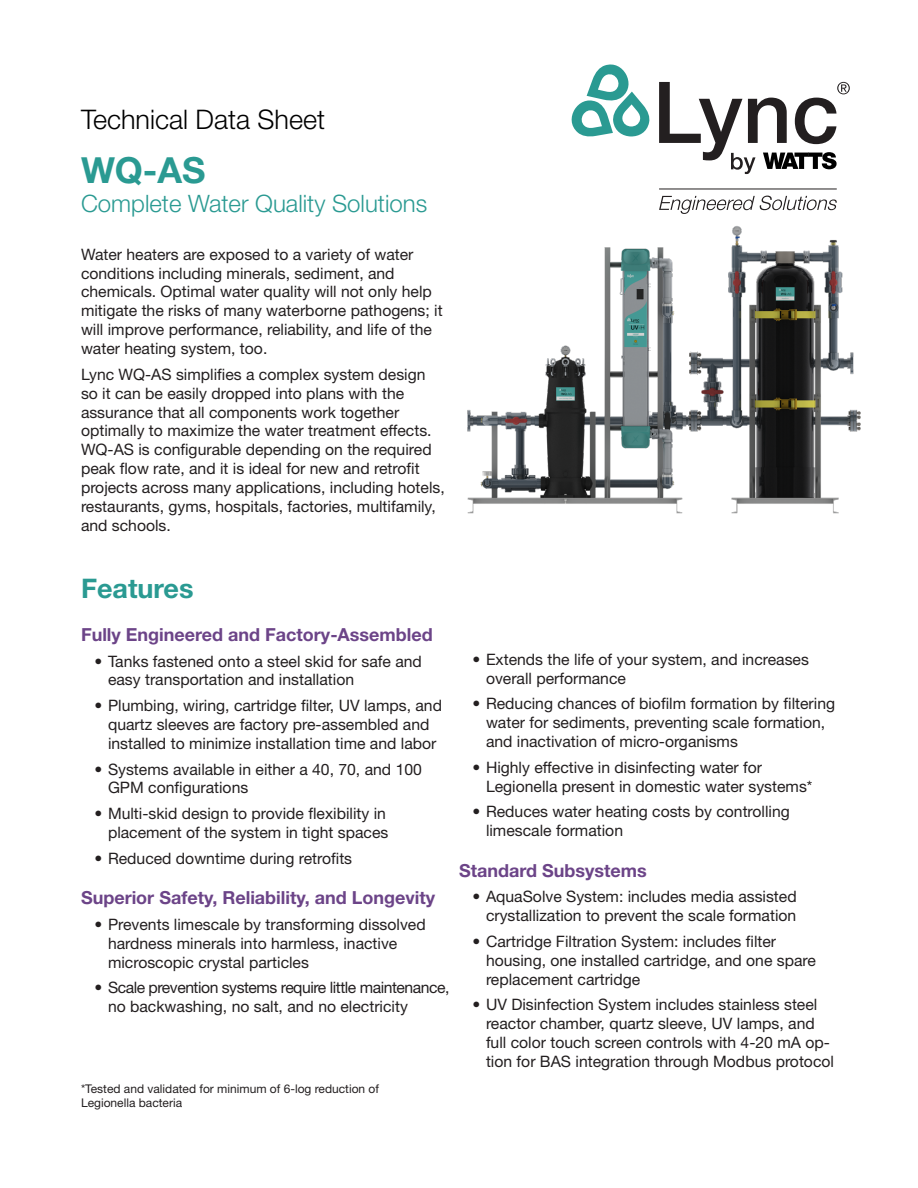
<style>
.page{position:relative;width:918px;height:1188px;background:#fff}
.page>*{position:absolute;margin:0;border:0;box-sizing:border-box;transform-origin:0 0}
.t1{font:700 36px "Helvetica Neue LT Std";color:#2a9a92}
.t2{font:300 27px "Helvetica Neue LT Std";color:#000}
.t3{font:700 27px "Helvetica Neue LT Std";color:#2a9a92}
.t4{font:300 24px "Helvetica Neue LT Std";color:#2a9a92}
.t5{font:700 18px "Helvetica Neue LT Std";color:#6c4488}
.t6{font:15.75px/18.9px "Helvetica Neue LT Std";color:#231f20}
.t7{font:15.75px/18.9px "Helvetica Neue LT Std";letter-spacing:-.03em;color:#231f20}
.t8{font:12px/14.4px "Helvetica Neue LT Std";color:#231f20}
</style>
<div class="page">
<svg style="left:571px;top:64px;width:79px;height:73px"></svg>
<svg style="left:659px;top:82px;width:191px;height:80px"></svg>
<img style="left:467px;top:162px;width:394px;height:352px">
<p class="t2" style="left:81px;top:103px;width:246px">Technical Data Sheet</p>
<p class="t1" style="left:81px;top:148px;width:126px">WQ-AS</p>
<p class="t4" style="left:81px;top:188px;width:348px">Complete Water Quality Solutions</p>
<p class="t6" style="left:81px;top:244px;width:363px">Water heaters are exposed to a variety of water conditions including minerals, sediment, and chemicals. Optimal water quality will not only help mitigate the risks of many waterborne pathogens; it will improve performance, reliability, and life of the water heating system, too.</p>
<p class="t6" style="left:81px;top:365px;width:365px">Lync WQ-AS simplifies a complex system design so it can be easily dropped into plans with the assurance that all components work together optimally to maximize the water treatment effects.<br>WQ-AS is configurable depending on the required peak flow rate, and it is ideal for new and retrofit projects across many applications, including hotels, restaurants, gyms, hospitals, factories, multifamily, and schools.</p>
<p class="t3" style="left:81px;top:571px;width:114px">Features</p>
<p class="t5" style="left:81px;top:623px;width:353px">Fully Engineered and Factory-Assembled</p>
<p class="t6" style="left:108px;top:651px;width:315px;text-indent:-14px">• Tanks fastened onto a steel skid for safe and easy transportation and installation</p>
<p class="t6" style="left:94px;top:696px;width:349px;text-align:center">• Plumbing, wiring, cartridge filter, UV lamps, and quartz sleeves are factory pre-assembled and installed to minimize installation time and labor</p>
<p class="t6" style="left:108px;top:759px;width:315px;text-indent:-14px">• Systems available in either a 40, 70, and 100<br>GPM configurations</p>
<p class="t6" style="left:94px;top:804px;width:295px;text-align:right">• Multi-skid design to provide flexibility in placement of the system in tight spaces</p>
<p class="t6" style="left:94px;top:848px;width:259px">• Reduced downtime during retrofits</p>
<p class="t5" style="left:81px;top:887px;width:356px">Superior Safety, Reliability, and Longevity</p>
<p class="t6" style="left:108px;top:915px;width:319px;text-indent:-14px">• Prevents limescale by transforming dissolved hardness minerals into harmless, inactive microscopic crystal particles</p>
<p class="t7" style="left:108px;top:978px;width:343px;text-indent:-14px">• Scale prevention systems require little maintenance, no backwashing, no salt, and no electricity</p>
<p class="t8" style="left:81px;top:1081px;width:300px">*Tested and validated for minimum of 6-log reduction of<br>Legionella bacteria</p>
<p class="t6" style="left:486px;top:650px;width:324px;text-indent:-14px">• Extends the life of your system, and increases overall performance</p>
<p class="t6" style="left:486px;top:694px;width:351px;text-indent:-14px">• Reducing chances of biofilm formation by filtering water for sediments, preventing scale formation, and inactivation of micro-organisms</p>
<p class="t6" style="left:486px;top:758px;width:328px;text-indent:-14px">• Highly effective in disinfecting water for<br>Legionella present in domestic water systems*</p>
<p class="t6" style="left:486px;top:802px;width:305px;text-indent:-14px">• Reduces water heating costs by controlling limescale formation</p>
<p class="t5" style="left:459px;top:859px;width:189px">Standard Subsystems</p>
<p class="t6" style="left:472px;top:887px;width:326px;text-align:right">• AquaSolve System: includes media assisted crystallization to prevent the scale formation</p>
<p class="t6" style="left:486px;top:932px;width:331px;text-indent:-14px">• Cartridge Filtration System: includes filter housing, one installed cartridge, and one spare replacement cartridge</p>
<p class="t6" style="left:486px;top:995px;width:350px;text-indent:-14px">• UV Disinfection System includes stainless steel reactor chamber, quartz sleeve, UV lamps, and full color touch screen controls with 4-20 mA op&shy;tion for BAS integration through Modbus protocol</p>
</div>
